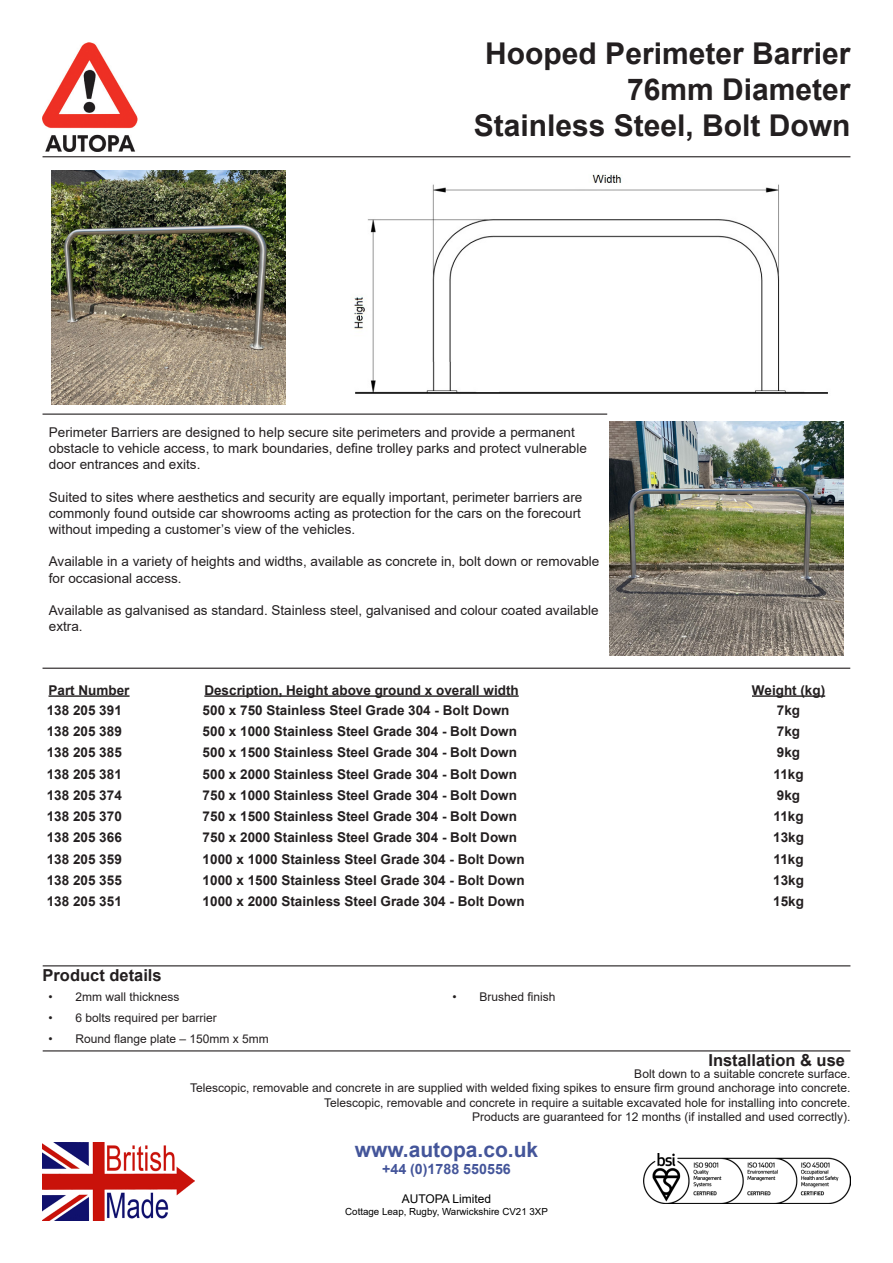
<style>
.page{position:relative;width:893px;height:1263px;background:#fff}
.page>*{position:absolute;margin:0;border:0;box-sizing:border-box;transform-origin:0 0}
.t1{font:700 30px "Arial";color:#231f20}
.t2{font:700 21px "Arial";color:#44559a}
.t3{font:700 16.5px "Arial";color:#231f20}
.t4{font:700 14.25px "Arial";color:#44559a}
.t5{font:700 13.5px "Arial";color:#231f20}
.t6{font:13.5px/16.2px "Arial";color:#231f20}
.t7{font:12px "Arial";color:#231f20}
.t8{font:12px "Arial";color:#000}
.t9{font:9.75px "Arial";color:#000}
</style>
<div class="page">
<img style="left:352px;top:174px;width:476px;height:220px">
<img style="left:644px;top:1154px;width:206px;height:49px">
<img style="left:43px;top:1143px;width:152px;height:77px">
<img style="left:42px;top:42px;width:95px;height:109px">
<hr style="left:43px;top:156px;width:807px;height:1px;background:#231f20">
<hr style="left:43px;top:414px;width:564px;height:1px;background:#231f20">
<img style="left:52px;top:170px;width:233px;height:234px">
<hr style="left:49px;top:695px;width:81px;height:2px;background:#231f20">
<hr style="left:204px;top:695px;width:315px;height:2px;background:#231f20">
<hr style="left:752px;top:695px;width:73px;height:2px;background:#231f20">
<img style="left:610px;top:422px;width:233px;height:233px">
<hr style="left:43px;top:668px;width:807px;height:1px;background:#231f20">
<hr style="left:43px;top:965px;width:807px;height:1px;background:#231f20">
<hr style="left:43px;top:1050px;width:807px;height:1px;background:#231f20">
<p class="t1" style="left:485px;top:33px;width:367px">Hooped Perimeter Barrier</p>
<p class="t1" style="left:627px;top:69px;width:225px">76mm Diameter</p>
<p class="t1" style="left:474px;top:105px;width:378px">Stainless Steel, Bolt Down</p>
<p class="t6" style="left:49px;top:424px;width:539px">Perimeter Barriers are designed to help secure site perimeters and provide a permanent obstacle to vehicle access, to mark boundaries, define trolley parks and protect vulnerable door entrances and exits.</p>
<p class="t6" style="left:49px;top:489px;width:535px;text-align:justify">Suited to sites where aesthetics and security are equally important, perimeter barriers are commonly found outside car showrooms acting as protection for the cars on the forecourt without impeding a customer’s view of the vehicles.</p>
<p class="t6" style="left:49px;top:553px;width:552px">Available in a variety of heights and widths, available as concrete in, bolt down or removable for occasional access.</p>
<p class="t6" style="left:49px;top:602px;width:551px">Available as galvanised as standard. Stainless steel, galvanised and colour coated available extra.</p>
<p class="t5" style="left:49px;top:680px;width:83px">Part Number</p>
<p class="t5" style="left:204px;top:680px;width:316px">Description, Height above ground x overall width</p>
<p class="t5" style="left:752px;top:680px;width:75px">Weight (kg)</p>
<p class="t5" style="left:47px;top:700px;width:77px">138 205 391</p>
<p class="t5" style="left:203px;top:700px;width:308px">500 x 750 Stainless Steel Grade 304 - Bolt Down</p>
<p class="t5" style="left:777px;top:700px;width:25px">7kg</p>
<p class="t5" style="left:47px;top:722px;width:77px">138 205 389</p>
<p class="t5" style="left:203px;top:722px;width:316px">500 x 1000 Stainless Steel Grade 304 - Bolt Down</p>
<p class="t5" style="left:777px;top:722px;width:25px">7kg</p>
<p class="t5" style="left:47px;top:743px;width:77px">138 205 385</p>
<p class="t5" style="left:203px;top:743px;width:316px">500 x 1500 Stainless Steel Grade 304 - Bolt Down</p>
<p class="t5" style="left:777px;top:743px;width:25px">9kg</p>
<p class="t5" style="left:47px;top:764px;width:77px">138 205 381</p>
<p class="t5" style="left:203px;top:764px;width:316px">500 x 2000 Stainless Steel Grade 304 - Bolt Down</p>
<p class="t5" style="left:774px;top:764px;width:32px">11kg</p>
<p class="t5" style="left:47px;top:785px;width:77px">138 205 374</p>
<p class="t5" style="left:203px;top:785px;width:316px">750 x 1000 Stainless Steel Grade 304 - Bolt Down</p>
<p class="t5" style="left:777px;top:785px;width:25px">9kg</p>
<p class="t5" style="left:47px;top:807px;width:77px">138 205 370</p>
<p class="t5" style="left:203px;top:807px;width:316px">750 x 1500 Stainless Steel Grade 304 - Bolt Down</p>
<p class="t5" style="left:774px;top:807px;width:32px">11kg</p>
<p class="t5" style="left:47px;top:828px;width:77px">138 205 366</p>
<p class="t5" style="left:203px;top:828px;width:316px">750 x 2000 Stainless Steel Grade 304 - Bolt Down</p>
<p class="t5" style="left:773px;top:828px;width:32px">13kg</p>
<p class="t5" style="left:47px;top:849px;width:77px">138 205 359</p>
<p class="t5" style="left:203px;top:849px;width:323px">1000 x 1000 Stainless Steel Grade 304 - Bolt Down</p>
<p class="t5" style="left:774px;top:849px;width:32px">11kg</p>
<p class="t5" style="left:47px;top:870px;width:77px">138 205 355</p>
<p class="t5" style="left:203px;top:870px;width:323px">1000 x 1500 Stainless Steel Grade 304 - Bolt Down</p>
<p class="t5" style="left:773px;top:870px;width:32px">13kg</p>
<p class="t5" style="left:47px;top:892px;width:77px">138 205 351</p>
<p class="t5" style="left:203px;top:892px;width:323px">1000 x 2000 Stainless Steel Grade 304 - Bolt Down</p>
<p class="t5" style="left:773px;top:892px;width:32px">15kg</p>
<p class="t3" style="left:43px;top:963px;width:121px">Product details</p>
<p class="t7" style="left:49px;top:989px;width:133px">• 2mm wall thickness</p>
<p class="t7" style="left:452px;top:989px;width:105px">• Brushed finish</p>
<p class="t7" style="left:49px;top:1009px;width:170px">• 6 bolts required per barrier</p>
<p class="t7" style="left:49px;top:1030px;width:222px">• Round flange plate – 150mm x 5mm</p>
<p class="t3" style="left:708px;top:1048px;width:138px">Installation &amp; use</p>
<p class="t7" style="left:634px;top:1065px;width:218px">Bolt down to a suitable concrete surface.</p>
<p class="t7" style="left:190px;top:1080px;width:662px">Telescopic, removable and concrete in are supplied with welded fixing spikes to ensure firm ground anchorage into concrete.</p>
<p class="t7" style="left:324px;top:1094px;width:528px">Telescopic, removable and concrete in require a suitable excavated hole for installing into concrete.</p>
<p class="t7" style="left:472px;top:1108px;width:380px">Products are guaranteed for 12 months (if installed and used correctly).</p>
<p class="t2" style="left:355px;top:1135px;width:185px">www.autopa.co.uk</p>
<p class="t4" style="left:382px;top:1159px;width:130px">+44 (0)1788 550556</p>
<p class="t8" style="left:402px;top:1190px;width:91px">AUTOPA Limited</p>
<p class="t9" style="left:345px;top:1204px;width:204px">Cottage Leap, Rugby, Warwickshire CV21 3XP</p>
</div>
